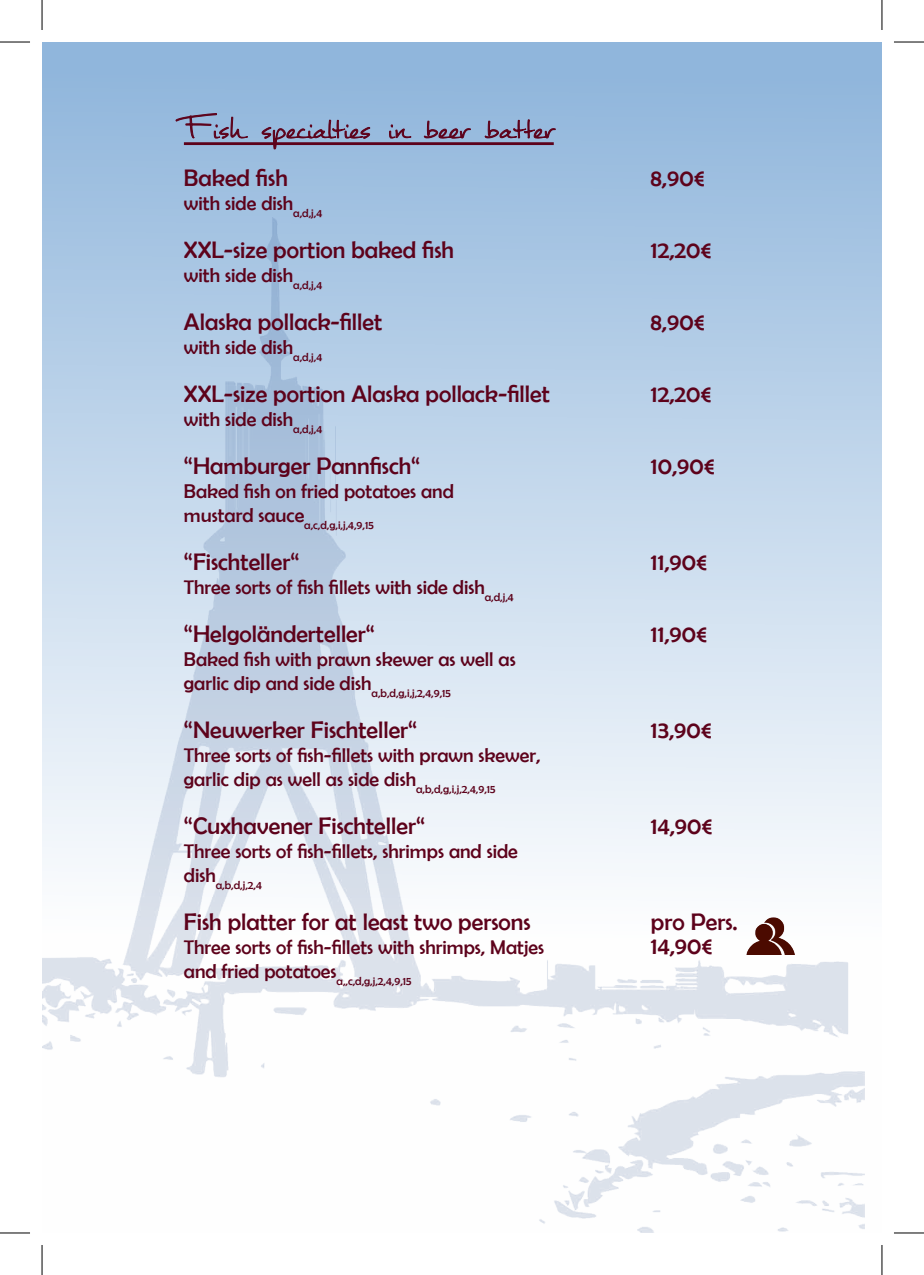
<style>
.page{position:relative;width:924px;height:1275px;background:#fff}
.page>*{position:absolute;margin:0;border:0;box-sizing:border-box;transform-origin:0 0}
.t1{font:56px "Mathilde";color:#5d021b}
.t2{font:24px/24px "Berlin Sans FB";color:#5d021b}
.t3{font:20px/24px "Berlin Sans FB";color:#5d021b}
.t4{font:11.6px "Berlin Sans FB";color:#5d021b}
</style>
<div class="page">
<div style="left:42px;top:42px;width:839px;height:1191px;background:linear-gradient(to bottom,#93b8dd,#fff)"></div>
<img style="left:42px;top:218px;width:822px;height:1014px">
<hr style="left:184px;top:142px;width:369px;height:3px;background:#5d021b">
<svg style="left:175px;top:83px;width:203px;height:107px;background:#94aed0"></svg>
<svg style="left:388px;top:124px;width:28px;height:16px"></svg>
<svg style="left:424px;top:121px;width:48px;height:21px"></svg>
<svg style="left:484px;top:119px;width:78px;height:23px;background:#8b95b7"></svg>
<img style="left:745px;top:916px;width:49px;height:38px">
<hr style="left:0;top:42px;width:30px;height:1px;background:#000">
<hr style="left:893px;top:42px;width:30px;height:1px;background:#000">
<hr style="left:0;top:1232px;width:30px;height:1px;background:#000">
<hr style="left:893px;top:1232px;width:30px;height:1px;background:#000">
<hr style="left:42px;top:0;width:1px;height:30px;background:#000">
<hr style="left:42px;top:1245px;width:1px;height:30px;background:#000">
<hr style="left:881px;top:0;width:1px;height:30px;background:#000">
<hr style="left:881px;top:1245px;width:1px;height:30px;background:#000">
<h1 class="t1" style="left:184px;top:86px;width:371px">Fish specialties in beer batter</h1>
<p class="t2" style="left:184px;top:166px;width:105px">Baked fish</p>
<p class="t3" style="left:184px;top:191px;width:140px">with side dish<sub>a,d,j,4</sub></p>
<p class="t2" style="left:184px;top:238px;width:271px">XXL-size portion baked fish</p>
<p class="t3" style="left:184px;top:263px;width:140px">with side dish<sub>a,d,j,4</sub></p>
<p class="t2" style="left:184px;top:310px;width:200px">Alaska pollack-fillet</p>
<p class="t3" style="left:184px;top:335px;width:140px">with side dish<sub>a,d,j,4</sub></p>
<p class="t2" style="left:184px;top:382px;width:367px">XXL-size portion Alaska pollack-fillet</p>
<p class="t3" style="left:184px;top:407px;width:140px">with side dish<sub>a,d,j,4</sub></p>
<p class="t2" style="left:184px;top:454px;width:238px">“Hamburger Pannfisch“</p>
<p class="t3" style="left:184px;top:479px;width:271px">Baked fish on fried potatoes and</p>
<p class="t4" style="left:184px;top:518px;width:191px"><sup>mustard</sup> <sup>sauce</sup>a,c,d,g,i,j,4,9,15</p>
<p class="t2" style="left:184px;top:550px;width:117px">“Fischteller“</p>
<p class="t3" style="left:184px;top:575px;width:331px">Three sorts of fish fillets with side dish<sub>a,d,j,4</sub></p>
<p class="t2" style="left:184px;top:622px;width:192px">“Helgoländerteller“</p>
<p class="t3" style="left:184px;top:647px;width:333px">Baked fish with prawn skewer as well as garlic dip and side dish<sub>a,b,d,g,i,j,2,4,9,15</sub></p>
<p class="t2" style="left:184px;top:718px;width:235px">“Neuwerker Fischteller“</p>
<p class="t3" style="left:184px;top:743px;width:358px">Three sorts of fish-fillets with prawn skewer, garlic dip as well as side dish<sub>a,b,d,g,i,j,2,4,9,15</sub></p>
<p class="t2" style="left:184px;top:814px;width:242px">“Cuxhavener Fischteller“</p>
<p class="t3" style="left:184px;top:839px;width:335px">Three sorts of fish-fillets, shrimps and side</p>
<p class="t4" style="left:184px;top:878px;width:79px"><sup>dish</sup>a,b,d,j,2,4</p>
<p class="t2" style="left:184px;top:910px;width:348px">Fish platter for at least two persons</p>
<p class="t3" style="left:184px;top:935px;width:361px">Three sorts of fish-fillets with shrimps, Matjes</p>
<p class="t4" style="left:184px;top:974px;width:229px"><sup>and</sup> <sup>fried</sup> <sup>potatoes</sup>a,,c,d,g,j,2,4,9,15</p>
<p class="t2" style="left:650px;top:166px;width:55px">8,90€</p>
<p class="t2" style="left:650px;top:238px;width:62px">12,20€</p>
<p class="t2" style="left:650px;top:310px;width:55px">8,90€</p>
<p class="t2" style="left:650px;top:382px;width:62px">12,20€</p>
<p class="t2" style="left:650px;top:454px;width:65px">10,90€</p>
<p class="t2" style="left:650px;top:550px;width:58px">11,90€</p>
<p class="t2" style="left:650px;top:622px;width:58px">11,90€</p>
<p class="t2" style="left:650px;top:718px;width:62px">13,90€</p>
<p class="t2" style="left:650px;top:814px;width:63px">14,90€</p>
<p class="t2" style="left:650px;top:910px;width:88px">pro Pers.<br>14,90€</p>
</div>
